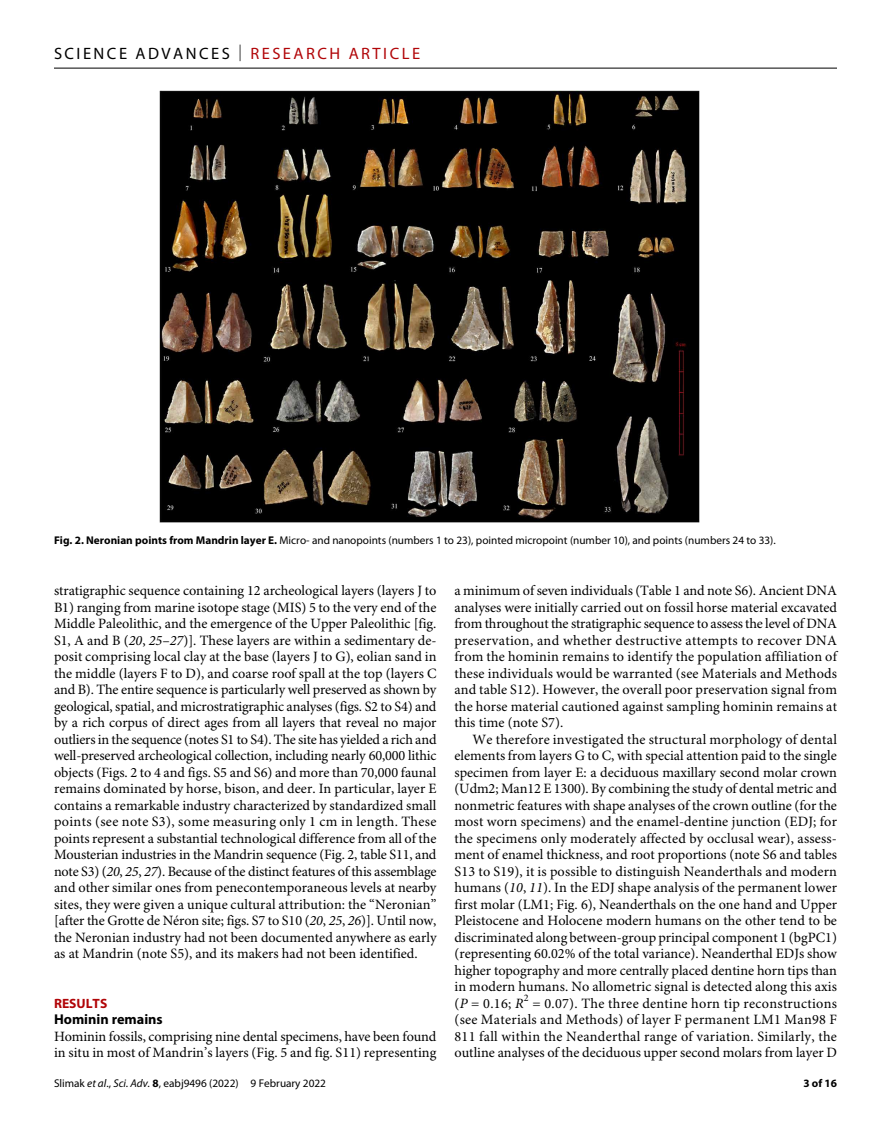
<style>
.page{position:relative;width:891px;height:1134px;background:#fff}
.page>*{position:absolute;margin:0;border:0;box-sizing:border-box;transform-origin:0 0}
.t1{font:16.5px "Myriad Pro";letter-spacing:.15em;color:#000}
.t2{font:14.25px/16.5px "Minion Pro";color:#000;text-align:justify}
.t3{font:700 14.25px "Myriad Pro";color:#000}
.t4{font:700 13.5px "Myriad Pro";color:#b10508}
.t5{font:11.25px "Myriad Pro";color:#000}
.t6{font:700 11.25px "Myriad Pro";color:#000}
.s1{font-weight:300}
.s2{color:#b10508}
.s3{font-weight:700}
.s4{font-style:italic}
</style>
<div class="page">
<hr style="left:54px;top:68px;width:783px;height:1px;background:#000">
<img style="left:159px;top:90px;width:540px;height:432px">
<p class="t1" style="left:54px;top:40px;width:368px">SCIENCE ADVANCES <span class="s1">|</span> <span class="s2">RESEARCH ARTICLE</span></p>
<p class="t5" style="left:54px;top:531px;width:723px"><span class="s3">Fig. 2. Neronian points from Mandrin layer E.</span> Micro- and nanopoints (numbers 1 to 23), pointed micropoint (number 10), and points (numbers 24 to 33).</p>
<p class="t2" style="left:54px;top:584px;width:384px">stratigraphic sequence containing 12 archeological layers (layers J to B1) ranging from marine isotope stage (MIS) 5 to the very end of the Middle Paleolithic, and the emergence of the Upper Paleolithic [fig.<br>S1, A and B (<span class="s4">20</span>, <span class="s4">25</span>–<span class="s4">27</span>)]. These layers are within a sedimentary de&shy;posit comprising local clay at the base (layers J to G), eolian sand in the middle (layers F to D), and coarse roof spall at the top (layers C and B). The entire sequence is particularly well preserved as shown by geological, spatial, and microstratigraphic analyses (figs. S2 to S4) and by a rich corpus of direct ages from all layers that reveal no major outliers in the sequence (notes S1 to S4). The site has yielded a rich and well-preserved archeological collection, including nearly 60,000 lithic objects (Figs. 2 to 4 and figs. S5 and S6) and more than 70,000 faunal remains dominated by horse, bison, and deer. In particular, layer E contains a remarkable industry characterized by standardized small points (see note S3), some measuring only 1 cm in length. These points represent a substantial technological difference from all of the Mousterian industries in the Mandrin sequence (Fig. 2, table S11, and note S3) (<span class="s4">20</span>, <span class="s4">25</span>, <span class="s4">27</span>). Because of the distinct features of this assemblage and other similar ones from penecontemporaneous levels at nearby sites, they were given a unique cultural attribution: the “Neronian” [after the Grotte de Néron site; figs. S7 to S10 (<span class="s4">20</span>, <span class="s4">25</span>, <span class="s4">26</span>)]. Until now, the Neronian industry had not been documented anywhere as early as at Mandrin (note S5), and its makers had not been identified.</p>
<p class="t4" style="left:54px;top:992px;width:55px">RESULTS</p>
<p class="t3" style="left:54px;top:1008px;width:110px">Hominin remains</p>
<p class="t2" style="left:54px;top:1029px;width:384px">Hominin fossils, comprising nine dental specimens, have been found in situ in most of Mandrin’s layers (Fig. 5 and fig. S11) representing</p>
<p class="t5" style="left:54px;top:1074px;width:274px">Slimak <span class="s4">et al</span>., <span class="s4">Sci. Adv.</span> <span class="s3">8</span>, eabj9496 (2022) 9 February 2022</p>
<p class="t2" style="left:454px;top:584px;width:384px">a minimum of seven individuals (Table 1 and note S6). Ancient DNA analyses were initially carried out on fossil horse material excavated from throughout the stratigraphic sequence to assess the level of DNA preservation, and whether destructive attempts to recover DNA from the hominin remains to identify the population affiliation of these individuals would be warranted (see Materials and Methods and table S12). However, the overall poor preservation signal from the horse material cautioned against sampling hominin remains at this time (note S7).</p>
<p class="t2" style="left:454px;top:732px;width:384px;text-indent:18px">We therefore investigated the structural morphology of dental elements from layers G to C, with special attention paid to the single specimen from layer E: a deciduous maxillary second molar crown (Udm2; Man12 E 1300). By combining the study of dental metric and nonmetric features with shape analyses of the crown outline (for the most worn specimens) and the enamel-dentine junction (EDJ; for the specimens only moderately affected by occlusal wear), assess&shy;ment of enamel thickness, and root proportions (note S6 and tables S13 to S19), it is possible to distinguish Neanderthals and modern humans (<span class="s4">10</span>, <span class="s4">11</span>). In the EDJ shape analysis of the permanent lower first molar (LM1; Fig. 6), Neanderthals on the one hand and Upper Pleistocene and Holocene modern humans on the other tend to be discriminated along between-group principal component 1 (bgPC1) (representing 60.02% of the total variance). Neanderthal EDJs show higher topography and more centrally placed dentine horn tips than in modern humans. No allometric signal is detected along this axis (<span class="s4">P</span> = 0.16; <span class="s4">R</span><sup>2</sup> = 0.07). The three dentine horn tip reconstructions (see Materials and Methods) of layer F permanent LM1 Man98 F 811 fall within the Neanderthal range of variation. Similarly, the outline analyses of the deciduous upper second molars from layer D</p>
<p class="t6" style="left:803px;top:1074px;width:35px">3 of 16</p>
</div>
